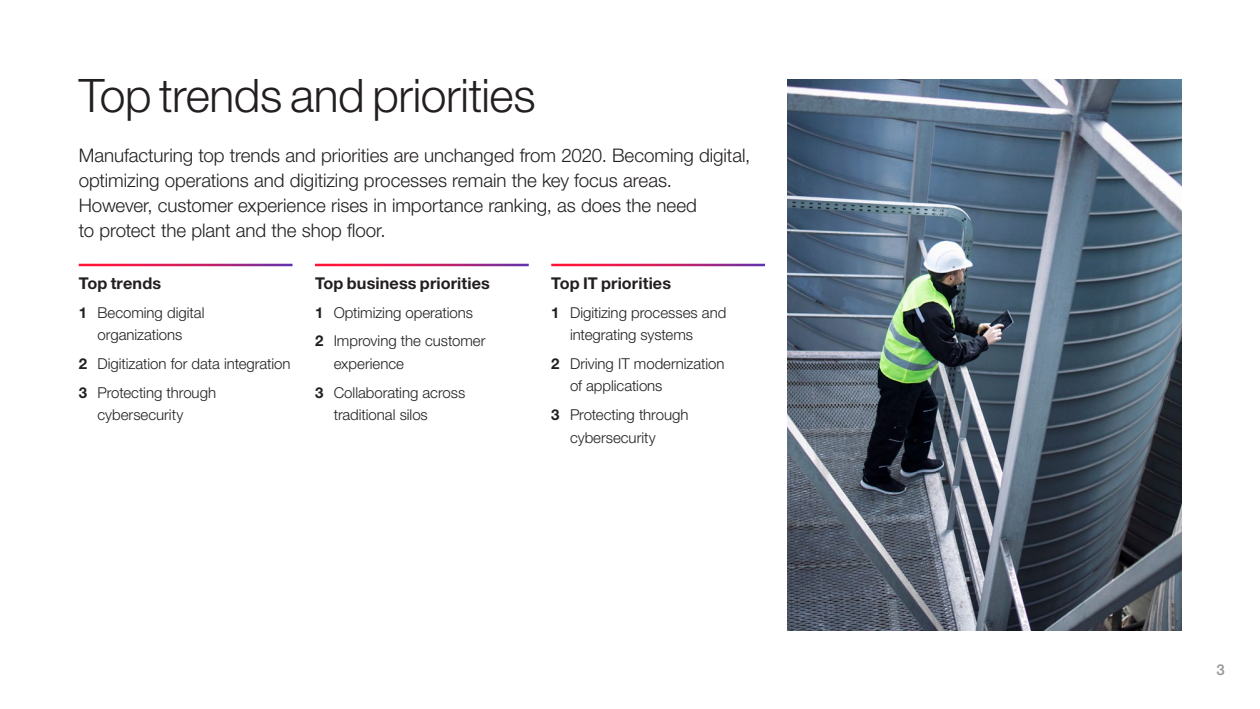
<style>
.page{position:relative;width:1260px;height:709px;background:#fff}
.page>*{position:absolute;margin:0;border:0;box-sizing:border-box;transform-origin:0 0}
.t1{font:300 46.25px "Helvetica Neue LT Pro";letter-spacing:-.01em;color:#231f20}
.Text_intro{font:300 18.75px/25px "Helvetica Neue LT Pro";letter-spacing:-.005em;color:#231f20}
.H4___gradiant_line{font:700 16.25px "Helvetica Neue LT Pro";letter-spacing:.005em;color:#231f20}
.t2{font:300 15px/22.5px "Helvetica Neue LT Pro";letter-spacing:-.005em;color:#231f20}
.t3{font:500 15px "Helvetica Neue LT Pro";color:#939598}
.s1{font-weight:700}
</style>
<div class="page">
<img style="left:788px;top:79px;width:393px;height:551px">
<h1 class="t1" style="left:79px;top:67px;width:459px">Top trends and priorities</h1>
<p class="Text_intro" style="left:79px;top:142px;width:673px">Manufacturing top trends and priorities are unchanged from 2020. Becoming digital, optimizing operations and digitizing processes remain the key focus areas.<br>However, customer experience rises in importance ranking, as does the need<br>to protect the plant and the shop floor.</p>
<p class="H4___gradiant_line" style="left:79px;top:273px;width:84px">Top trends</p>
<p class="t2" style="left:79px;top:300px;width:127px;text-align:center"><span class="s1">1</span> Becoming digital organizations</p>
<p class="t2" style="left:79px;top:352px;width:213px"><span class="s1">2</span> Digitization for data integration</p>
<p class="t2" style="left:98px;top:380px;width:120px;text-indent:-19px"><span class="s1">3</span> Protecting through cybersecurity</p>
<p class="H4___gradiant_line" style="left:315px;top:273px;width:176px">Top business priorities</p>
<p class="t2" style="left:315px;top:300px;width:160px"><span class="s1">1</span> Optimizing operations</p>
<p class="t2" style="left:334px;top:329px;width:153px;text-indent:-19px"><span class="s1">2</span> Improving the customer experience</p>
<p class="t2" style="left:334px;top:380px;width:133px;text-indent:-19px"><span class="s1">3</span> Collaborating across traditional silos</p>
<p class="H4___gradiant_line" style="left:551px;top:273px;width:121px">Top IT priorities</p>
<p class="t2" style="left:570px;top:300px;width:158px;text-indent:-19px"><span class="s1">1</span> Digitizing processes and integrating systems</p>
<p class="t2" style="left:570px;top:352px;width:156px;text-indent:-19px"><span class="s1">2</span> Driving IT modernization of applications</p>
<p class="t2" style="left:570px;top:403px;width:120px;text-indent:-19px"><span class="s1">3</span> Protecting through cybersecurity</p>
<p class="t3" style="left:1216px;top:660px;width:10px">3</p>
</div>
